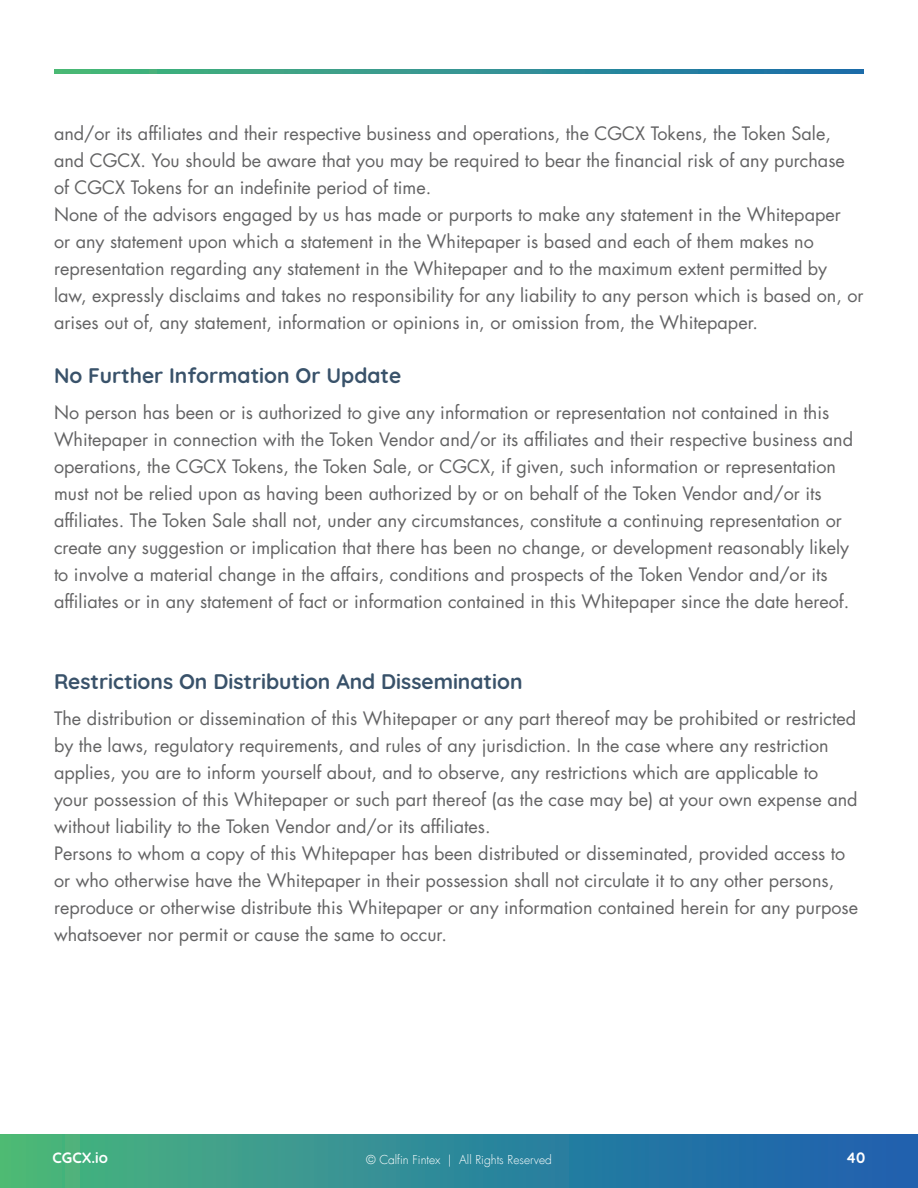
<style>
.page{position:relative;width:918px;height:1188px;background:#fff}
.page>*{position:absolute;margin:0;border:0;box-sizing:border-box;transform-origin:0 0}
.subsection_header{font:700 21px "Quicksand";color:#39526a}
.t1{font:18px/27px "Futura LT";color:#636364}
.t2{font:700 15px "Quicksand";color:#fff}
.t3{font:300 12px "Futura LT";color:#fff}
</style>
<div class="page">
<svg style="left:54px;top:69px;width:810px;height:5px;background:#329391"></svg>
<div style="left:0;top:1134px;width:918px;height:54px;background:linear-gradient(to right,#4bb77c,#185cb3)"></div>
<p class="t1" style="left:54px;top:120px;width:792px">and/or its affiliates and their respective business and operations, the CGCX Tokens, the Token Sale, and CGCX. You should be aware that you may be required to bear the financial risk of any purchase of CGCX Tokens for an indefinite period of time.</p>
<p class="t1" style="left:54px;top:201px;width:811px">None of the advisors engaged by us has made or purports to make any statement in the Whitepaper<br>or any statement upon which a statement in the Whitepaper is based and each of them makes no representation regarding any statement in the Whitepaper and to the maximum extent permitted by law, expressly disclaims and takes no responsibility for any liability to any person which is based on, or arises out of, any statement, information or opinions in, or omission from, the Whitepaper.</p>
<p class="subsection_header" style="left:54px;top:359px;width:349px">No Further Information Or Update</p>
<p class="t1" style="left:54px;top:399px;width:801px">No person has been or is authorized to give any information or representation not contained in this Whitepaper in connection with the Token Vendor and/or its affiliates and their respective business and operations, the CGCX Tokens, the Token Sale, or CGCX, if given, such information or representation must not be relied upon as having been authorized by or on behalf of the Token Vendor and/or its affiliates. The Token Sale shall not, under any circumstances, constitute a continuing representation or create any suggestion or implication that there has been no change, or development reasonably likely to involve a material change in the affairs, conditions and prospects of the Token Vendor and/or its affiliates or in any statement of fact or information contained in this Whitepaper since the date hereof.</p>
<p class="subsection_header" style="left:54px;top:665px;width:470px">Restrictions On Distribution And Dissemination</p>
<p class="t1" style="left:54px;top:705px;width:805px">The distribution or dissemination of this Whitepaper or any part thereof may be prohibited or restricted by the laws, regulatory requirements, and rules of any jurisdiction. In the case where any restriction applies, you are to inform yourself about, and to observe, any restrictions which are applicable to<br>your possession of this Whitepaper or such part thereof (as the case may be) at your own expense and without liability to the Token Vendor and/or its affiliates.</p>
<p class="t1" style="left:54px;top:840px;width:806px">Persons to whom a copy of this Whitepaper has been distributed or disseminated, provided access to or who otherwise have the Whitepaper in their possession shall not circulate it to any other persons, reproduce or otherwise distribute this Whitepaper or any information contained herein for any purpose whatsoever nor permit or cause the same to occur.</p>
<p class="t2" style="left:52px;top:1146px;width:57px">CGCX.io</p>
<p class="t3" style="left:366px;top:1152px;width:187px">© Calfin Fintex | All Rights Reserved</p>
<p class="t2" style="left:846px;top:1146px;width:21px">40</p>
</div>
